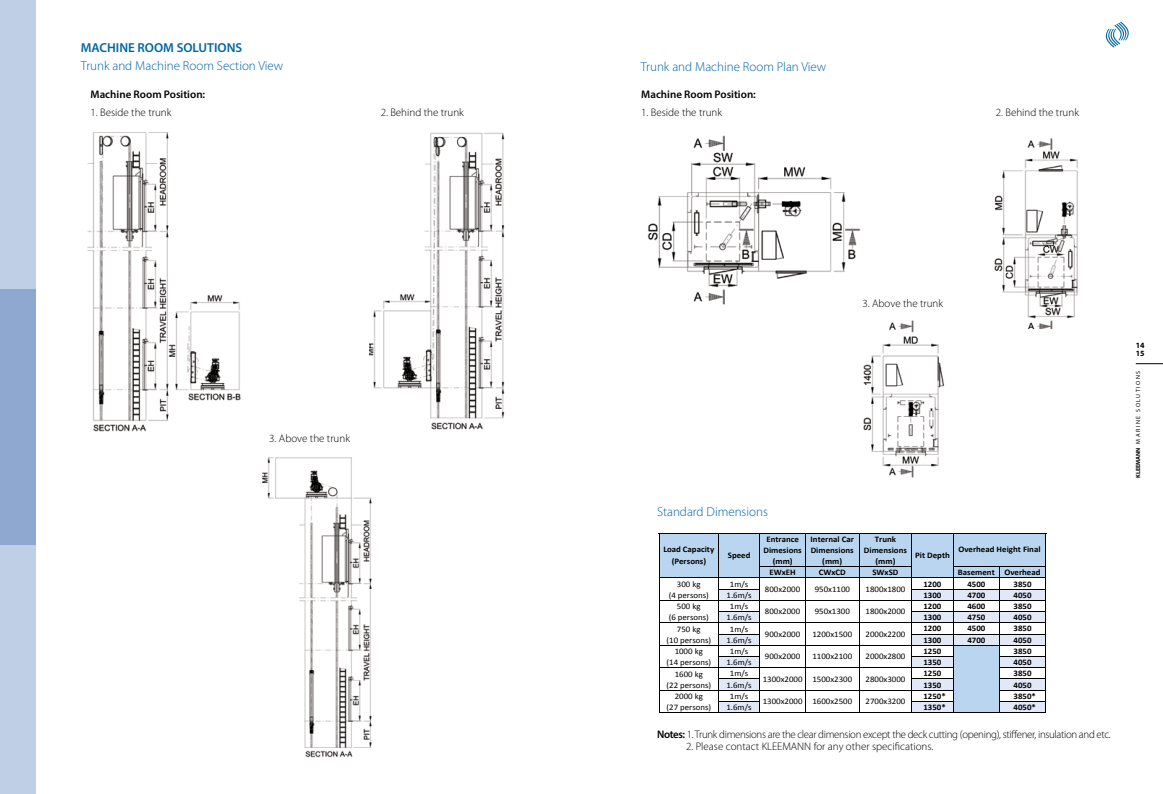
<style>
.page{position:relative;width:1163px;height:794px;background:#fff}
.page>*{position:absolute;margin:0;border:0;box-sizing:border-box;transform-origin:0 0}
.t1{font:300 13px "Myriad Pro";color:#0065a4}
.t2{font:600 13px "Myriad Pro";color:#0065a4}
.t3{font:300 11px "Myriad Pro";color:#000}
.t4{font:300 11px "Myriad Pro";letter-spacing:-.03em;color:#000}
.t5{font:600 11px "Myriad Pro";color:#000}
.t6{font:8.5px/11.2px "Calibri";color:#000;text-align:center;scale:1.04 1}
.t7{font:700 8.5px/11.2px "Calibri";color:#000;text-align:center;scale:1.04 1}
.t8{font:700 8px/8px "Myriad Pro";color:#000}
.t9{font:6px "Myriad Pro";letter-spacing:.25em;color:#000}
.s1{font-weight:600}
.s2{font-weight:700}
</style>
<div class="page">
<svg style="left:1105px;top:22px;width:24px;height:26px"></svg>
<svg style="left:1135px;top:363px;width:27px;height:1px"></svg>
<svg style="left:0;top:0;width:35px;height:794px;background:#afc2de"></svg>
<img style="left:87px;top:132px;width:154px;height:300px">
<img style="left:370px;top:132px;width:135px;height:298px">
<img style="left:262px;top:457px;width:110px;height:300px">
<img style="left:647px;top:136px;width:213px;height:169px">
<img style="left:994px;top:138px;width:84px;height:190px">
<img style="left:863px;top:320px;width:81px;height:158px">
<div style="left:659px;top:533px;width:386px;height:45px;background:#bad5ef"></div>
<div style="left:718px;top:589px;width:41px;height:11px;background:#e1e8f6"></div>
<div style="left:911px;top:589px;width:134px;height:11px;background:#e1e8f6"></div>
<div style="left:718px;top:611px;width:41px;height:12px;background:#e1e8f6"></div>
<div style="left:911px;top:611px;width:134px;height:12px;background:#e1e8f6"></div>
<div style="left:718px;top:634px;width:41px;height:11px;background:#e1e8f6"></div>
<div style="left:911px;top:634px;width:134px;height:11px;background:#e1e8f6"></div>
<div style="left:953px;top:645px;width:46px;height:11px;background:#bad5ef"></div>
<div style="left:718px;top:656px;width:41px;height:12px;background:#e1e8f6"></div>
<div style="left:911px;top:656px;width:42px;height:12px;background:#e1e8f6"></div>
<div style="left:953px;top:656px;width:46px;height:12px;background:#bad5ef"></div>
<div style="left:999px;top:656px;width:46px;height:12px;background:#e1e8f6"></div>
<div style="left:953px;top:668px;width:46px;height:11px;background:#bad5ef"></div>
<div style="left:718px;top:679px;width:41px;height:11px;background:#e1e8f6"></div>
<div style="left:911px;top:679px;width:42px;height:11px;background:#e1e8f6"></div>
<div style="left:953px;top:679px;width:46px;height:11px;background:#bad5ef"></div>
<div style="left:999px;top:679px;width:46px;height:11px;background:#e1e8f6"></div>
<div style="left:953px;top:690px;width:46px;height:11px;background:#bad5ef"></div>
<div style="left:718px;top:701px;width:41px;height:12px;background:#e1e8f6"></div>
<div style="left:911px;top:701px;width:42px;height:12px;background:#e1e8f6"></div>
<div style="left:953px;top:701px;width:46px;height:12px;background:#bad5ef"></div>
<div style="left:999px;top:701px;width:46px;height:12px;background:#e1e8f6"></div>
<svg style="left:1045px;top:578px;width:1px;height:135px"></svg>
<hr style="left:760px;top:566px;width:151px;height:1px;background:#000">
<hr style="left:718px;top:589px;width:42px;height:1px;background:#000">
<hr style="left:718px;top:611px;width:42px;height:1px;background:#000">
<hr style="left:718px;top:633px;width:42px;height:1px;background:#000">
<hr style="left:718px;top:656px;width:42px;height:1px;background:#000">
<hr style="left:911px;top:656px;width:42px;height:1px;background:#000">
<hr style="left:659px;top:667px;width:294px;height:1px;background:#000">
<hr style="left:718px;top:678px;width:42px;height:1px;background:#000">
<hr style="left:911px;top:678px;width:42px;height:1px;background:#000">
<hr style="left:659px;top:690px;width:294px;height:1px;background:#000">
<hr style="left:718px;top:701px;width:42px;height:1px;background:#000">
<hr style="left:911px;top:701px;width:42px;height:1px;background:#000">
<hr style="left:658px;top:534px;width:1px;height:179px;background:#000">
<hr style="left:1044px;top:534px;width:1px;height:179px;background:#000">
<hr style="left:717px;top:534px;width:1px;height:179px;background:#000">
<hr style="left:759px;top:534px;width:1px;height:179px;background:#000">
<hr style="left:804px;top:534px;width:1px;height:179px;background:#000">
<hr style="left:858px;top:534px;width:1px;height:179px;background:#000">
<hr style="left:911px;top:534px;width:1px;height:179px;background:#000">
<hr style="left:952px;top:534px;width:1px;height:179px;background:#000">
<hr style="left:998px;top:567px;width:1px;height:146px;background:#000">
<hr style="left:660px;top:533px;width:385px;height:1px;background:#000">
<hr style="left:953px;top:566px;width:92px;height:1px;background:#000">
<hr style="left:659px;top:577px;width:386px;height:1px;background:#000">
<hr style="left:911px;top:589px;width:134px;height:1px;background:#000">
<hr style="left:659px;top:600px;width:386px;height:1px;background:#000">
<hr style="left:911px;top:611px;width:134px;height:1px;background:#000">
<hr style="left:659px;top:622px;width:386px;height:1px;background:#000">
<hr style="left:911px;top:633px;width:134px;height:1px;background:#000">
<hr style="left:659px;top:645px;width:386px;height:1px;background:#000">
<hr style="left:999px;top:656px;width:46px;height:1px;background:#000">
<hr style="left:999px;top:667px;width:46px;height:1px;background:#000">
<hr style="left:999px;top:678px;width:46px;height:1px;background:#000">
<hr style="left:999px;top:690px;width:46px;height:1px;background:#000">
<hr style="left:999px;top:701px;width:46px;height:1px;background:#000">
<hr style="left:659px;top:712px;width:386px;height:1px;background:#000">
<h1 class="t2" style="left:81px;top:40px;width:163px">MACHINE ROOM SOLUTIONS</h1>
<h1 class="t1" style="left:81px;top:59px;width:204px">Trunk and Machine Room Section View</h1>
<p class="t5" style="left:91px;top:87px;width:116px">Machine Room Position:</p>
<p class="t3" style="left:91px;top:106px;width:82px">1. Beside the trunk</p>
<p class="t3" style="left:380px;top:106px;width:85px">2. Behind the trunk</p>
<p class="t3" style="left:269px;top:432px;width:82px">3. Above the trunk</p>
<h1 class="t1" style="left:640px;top:60px;width:187px">Trunk and Machine Room Plan View</h1>
<p class="t5" style="left:641px;top:88px;width:116px">Machine Room Position:</p>
<p class="t3" style="left:641px;top:107px;width:82px">1. Beside the trunk</p>
<p class="t3" style="left:995px;top:107px;width:85px">2. Behind the trunk</p>
<h1 class="t1" style="left:657px;top:504px;width:112px">Standard Dimensions</h1>
<p class="t3" style="left:862px;top:297px;width:82px">3. Above the trunk</p>
<p class="t7" style="left:763px;top:533px;width:38px">Entrance<br>Dimesions (mm)</p>
<p class="t7" style="left:810px;top:533px;width:43px">Internal Car<br>Dimensions (mm)</p>
<p class="t7" style="left:863px;top:533px;width:43px">Trunk<br>Dimensions (mm)</p>
<p class="t7" style="left:769px;top:567px;width:27px">EWxEH</p>
<p class="t7" style="left:818px;top:567px;width:27px">CWxCD</p>
<p class="t7" style="left:872px;top:567px;width:27px">SWxSD</p>
<p class="t7" style="left:957px;top:567px;width:81px">Basement Overhead</p>
<p class="t7" style="left:958px;top:544px;width:80px">Overhead Height Final</p>
<p class="t7" style="left:663px;top:544px;width:50px">Load Capacity (Persons)</p>
<p class="t7" style="left:727px;top:549px;width:23px">Speed</p>
<p class="t7" style="left:914px;top:549px;width:35px">Pit Depth</p>
<p class="t6" style="left:729px;top:578px;width:19px">1m/s</p>
<p class="t7" style="left:923px;top:578px;width:23px;text-align:left">1200<br>1300<br>1200<br>1300<br>1200<br>1300<br>1250<br>1350<br>1250<br>1350<br>1250*<br>1350*</p>
<p class="t7" style="left:967px;top:578px;width:19px;text-align:justify">4500<br>4700<br>4600<br>4750<br>4500<br>4700</p>
<p class="t7" style="left:1013px;top:578px;width:23px;text-align:left">3850<br>4050<br>3850<br>4050<br>3850<br>4050<br>3850<br>4050<br>3850<br>4050<br>3850*<br>4050*</p>
<p class="t6" style="left:668px;top:578px;width:40px">300 kg<br>(4 persons)</p>
<p class="t6" style="left:764px;top:583px;width:35px">800x2000</p>
<p class="t6" style="left:814px;top:583px;width:35px">950x1100</p>
<p class="t6" style="left:865px;top:583px;width:40px">1800x1800</p>
<p class="t6" style="left:668px;top:601px;width:40px">500 kg<br>(6 persons)</p>
<p class="t6" style="left:764px;top:606px;width:35px">800x2000</p>
<p class="t6" style="left:726px;top:589px;width:26px">1.6m/s<br>1m/s<br>1.6m/s<br>1m/s<br>1.6m/s<br>1m/s<br>1.6m/s<br>1m/s<br>1.6m/s<br>1m/s<br>1.6m/s</p>
<p class="t6" style="left:814px;top:606px;width:35px">950x1300</p>
<p class="t6" style="left:865px;top:606px;width:40px">1800x2000</p>
<p class="t6" style="left:666px;top:623px;width:44px">750 kg<br>(10 persons)</p>
<p class="t6" style="left:764px;top:628px;width:35px">900x2000</p>
<p class="t6" style="left:812px;top:628px;width:40px">1200x1500</p>
<p class="t6" style="left:865px;top:628px;width:40px">2000x2200</p>
<p class="t6" style="left:666px;top:645px;width:44px">1000 kg<br>(14 persons)</p>
<p class="t6" style="left:764px;top:650px;width:35px">900x2000</p>
<p class="t6" style="left:812px;top:650px;width:40px">1100x2100</p>
<p class="t6" style="left:865px;top:650px;width:40px">2000x2800</p>
<p class="t6" style="left:666px;top:668px;width:44px">1600 kg<br>(22 persons)</p>
<p class="t6" style="left:762px;top:673px;width:87px">1300x2000 1500x2300</p>
<p class="t6" style="left:865px;top:673px;width:40px">2800x3000</p>
<p class="t6" style="left:666px;top:690px;width:44px">2000 kg<br>(27 persons)</p>
<p class="t6" style="left:762px;top:695px;width:87px">1300x2000 1600x2500</p>
<p class="t6" style="left:865px;top:695px;width:40px">2700x3200</p>
<p class="t4" style="left:657px;top:728px;width:455px"><span class="s1">Notes:</span> 1. Trunk dimensions are the clear dimension except the deck cutting (opening), stiffener, insulation and etc.</p>
<p class="t3" style="left:686px;top:740px;width:249px">2. Please contact KLEEMANN for any other specifications.</p>
<p class="t8" style="left:1135px;top:341px;width:10px">14<br>15</p>
<p class="t9" style="left:1134px;top:478px;width:109px;rotate:-90deg"><span class="s2">KLEEMANN</span> MARINE SOLUTIONS</p>
</div>
